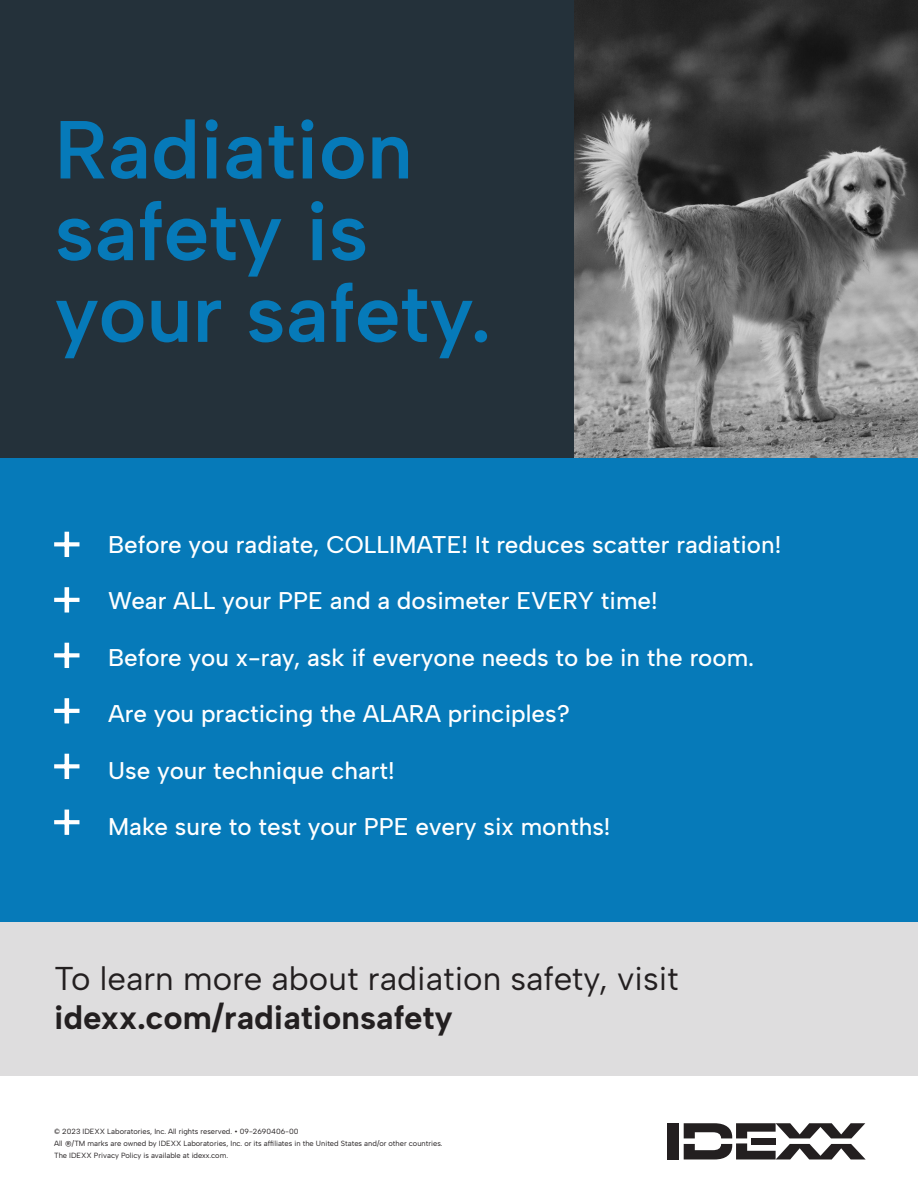
<style>
.page{position:relative;width:918px;height:1188px;background:#fff}
.page>*{position:absolute;margin:0;border:0;box-sizing:border-box;transform-origin:0 0}
.t1{font:33px/39.6px "Albert Sans";color:#231f20}
.t2{font:24.15px "Albert Sans";color:#fff}
.t3{font:7.5px/12px "Albert Sans";color:#231f20}
.s1{font-size:14.25px}
</style>
<div class="page">
<div style="left:0;top:458px;width:918px;height:466px;background:#067ab9"></div>
<div style="left:668px;top:1123px;width:11px;height:36px;background:#231f20"></div>
<svg style="left:684px;top:1123px;width:182px;height:37px"></svg>
<img style="left:573px;top:0;width:345px;height:458px">
<div style="left:0;top:0;width:573px;height:458px;background:#24313a"></div>
<svg style="left:56px;top:201px;width:431px;height:157px"></svg>
<svg style="left:61px;top:119px;width:347px;height:60px"></svg>
<svg style="left:54px;top:532px;width:25px;height:25px"></svg>
<svg style="left:54px;top:587px;width:25px;height:26px"></svg>
<svg style="left:54px;top:643px;width:25px;height:25px"></svg>
<svg style="left:54px;top:698px;width:25px;height:26px"></svg>
<svg style="left:54px;top:754px;width:25px;height:25px"></svg>
<svg style="left:54px;top:810px;width:25px;height:25px"></svg>
<div style="left:0;top:922px;width:918px;height:154px;background:#deddde"></div>
<p class="t2" style="left:108px;top:530px;width:675px">Before you radiate, COLLIMATE! It reduces scatter radiation!</p>
<p class="t2" style="left:108px;top:586px;width:551px">Wear ALL your PPE and a dosimeter EVERY time!</p>
<p class="t2" style="left:108px;top:643px;width:648px">Before you x-ray, ask if everyone needs to be in the room.</p>
<p class="t2" style="left:108px;top:699px;width:463px">Are you practicing the ALARA principles?</p>
<p class="t2" style="left:108px;top:755px;width:288px">Use your technique chart!</p>
<p class="t2" style="left:108px;top:812px;width:504px">Make sure to test your PPE every six months!</p>
<p class="t1" style="left:54px;top:959px;width:626px">To learn more about radiation safety, visit idexx.com/radiationsafety</p>
<p class="t3" style="left:54px;top:1125px;width:246px">© 2023 IDEXX Laboratories, Inc. All rights reserved. • 09-2690406-00</p>
<p class="t3" style="left:54px;top:1137px;width:390px">All <span class="s1">®</span>/TM marks are owned by IDEXX Laboratories, Inc. or its affiliates in the United States and/or other countries.<br>The IDEXX Privacy Policy is available at idexx.com.</p>
</div>
